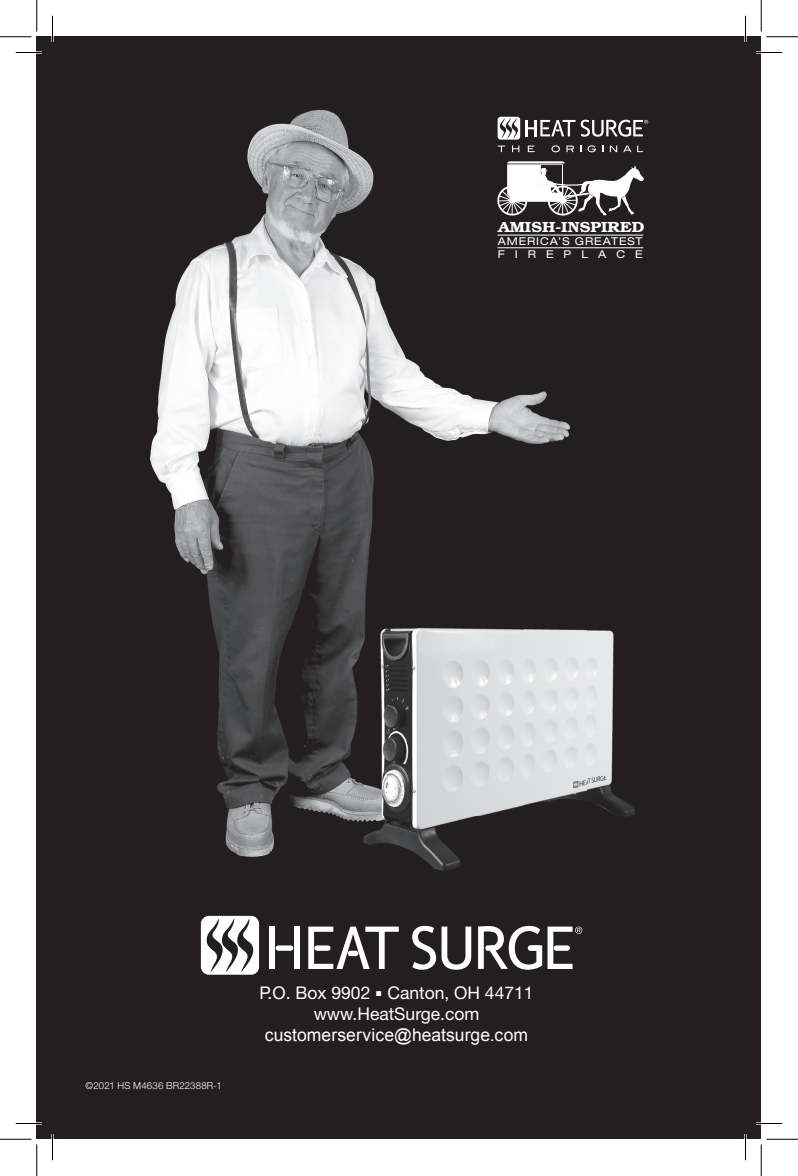
<style>
.page{position:relative;width:798px;height:1176px;background:#fff}
.page>*{position:absolute;margin:0;border:0;box-sizing:border-box;transform-origin:0 0}
.t1{font:17.5px/21px "Helvetica Neue";color:#fff;text-align:center}
.t2{font:17.5px "Arial";letter-spacing:.005em;color:#fff}
.t3{font:600 14.7px "Bookman";color:#fff;scale:1.1 1}
.t4{font:expanded 10.85px/12.4px "Helvetica Neue";letter-spacing:.08em;color:#fff}
.t5{font:300 9.62px "Helvetica Neue";letter-spacing:.02em;color:#fff}
</style>
<div class="page">
<div style="left:37px;top:37px;width:724px;height:1102px;background:#231f20"></div>
<div style="left:269px;top:927px;width:6px;height:42px;background:#fff"></div>
<div style="left:294px;top:927px;width:6px;height:42px;background:#fff"></div>
<div style="left:276px;top:945px;width:17px;height:6px;background:#fff;border-radius:3px"></div>
<svg style="left:412px;top:926px;width:24px;height:44px"></svg>
<svg style="left:442px;top:927px;width:29px;height:43px"></svg>
<svg style="left:478px;top:926px;width:64px;height:44px"></svg>
<div style="left:528px;top:945px;width:13px;height:6px;background:#fff;border-radius:3px"></div>
<svg style="left:308px;top:927px;width:91px;height:42px"></svg>
<div style="left:348px;top:951px;width:10px;height:5px;background:#fff;border-radius:2px"></div>
<svg style="left:548px;top:927px;width:34px;height:42px"></svg>
<svg style="left:201px;top:916px;width:58px;height:59px"></svg>
<img style="left:150px;top:109px;width:437px;height:523px">
<img style="left:214px;top:632px;width:125px;height:225px">
<img style="left:587px;top:630px;width:48px;height:186px">
<img style="left:437px;top:869px;width:13px;height:2px">
<img style="left:339px;top:607px;width:248px;height:262px">
<hr style="left:498px;top:235px;width:145px;height:1px;background:#fff">
<hr style="left:498px;top:247px;width:145px;height:1px;background:#fff">
<svg style="left:498px;top:146px;width:7px;height:6px"></svg>
<svg style="left:512px;top:146px;width:7px;height:6px"></svg>
<svg style="left:528px;top:146px;width:7px;height:6px"></svg>
<svg style="left:552px;top:145px;width:8px;height:7px"></svg>
<svg style="left:567px;top:146px;width:7px;height:6px"></svg>
<svg style="left:588px;top:145px;width:8px;height:7px"></svg>
<svg style="left:610px;top:146px;width:7px;height:6px"></svg>
<svg style="left:623px;top:146px;width:8px;height:6px"></svg>
<svg style="left:637px;top:146px;width:6px;height:6px"></svg>
<svg style="left:498px;top:117px;width:22px;height:23px"></svg>
<hr style="left:525px;top:120px;width:3px;height:16px;background:#fff">
<svg style="left:528px;top:120px;width:47px;height:16px"></svg>
<svg style="left:496px;top:161px;width:148px;height:54px"></svg>
<svg style="left:581px;top:120px;width:67px;height:17px"></svg>
<hr style="left:16px;top:51px;width:26px;height:3px;background:#fff">
<hr style="left:756px;top:51px;width:26px;height:3px;background:#fff">
<hr style="left:16px;top:1122px;width:26px;height:3px;background:#fff">
<hr style="left:756px;top:1122px;width:26px;height:3px;background:#fff">
<hr style="left:51px;top:16px;width:3px;height:26px;background:#fff">
<hr style="left:51px;top:1134px;width:3px;height:26px;background:#fff">
<hr style="left:744px;top:16px;width:3px;height:26px;background:#fff">
<hr style="left:744px;top:1134px;width:3px;height:26px;background:#fff">
<svg style="left:16px;top:52px;width:26px;height:1px"></svg>
<svg style="left:756px;top:52px;width:26px;height:1px"></svg>
<svg style="left:16px;top:1123px;width:26px;height:1px"></svg>
<svg style="left:756px;top:1123px;width:26px;height:1px"></svg>
<svg style="left:52px;top:16px;width:1px;height:26px"></svg>
<svg style="left:52px;top:1134px;width:1px;height:26px"></svg>
<svg style="left:745px;top:16px;width:1px;height:26px"></svg>
<svg style="left:745px;top:1134px;width:1px;height:26px"></svg>
<hr style="left:0;top:36px;width:32px;height:1px;background:#000">
<hr style="left:766px;top:36px;width:32px;height:1px;background:#000">
<hr style="left:0;top:1139px;width:32px;height:1px;background:#000">
<hr style="left:766px;top:1139px;width:32px;height:1px;background:#000">
<hr style="left:36px;top:0;width:1px;height:32px;background:#000">
<hr style="left:36px;top:1144px;width:1px;height:32px;background:#000">
<hr style="left:761px;top:0;width:1px;height:32px;background:#000">
<hr style="left:761px;top:1144px;width:1px;height:32px;background:#000">
<p class="t3" style="left:498px;top:218px;width:135px">AMISH-INSPIRED</p>
<p class="t4" style="left:498px;top:235px;width:146px">AMERICA’S GREATEST<br>FIREPLACE</p>
<p class="t5" style="left:86px;top:1080px;width:138px">©2021 HS M4636 BR22388R-1</p>
<p class="t1" style="left:259px;top:982px;width:276px">P.O. Box 9902 ■ Canton, OH 44711 www.HeatSurge.com</p>
<p class="t2" style="left:265px;top:1024px;width:265px">customerservice@heatsurge.com</p>
</div>
